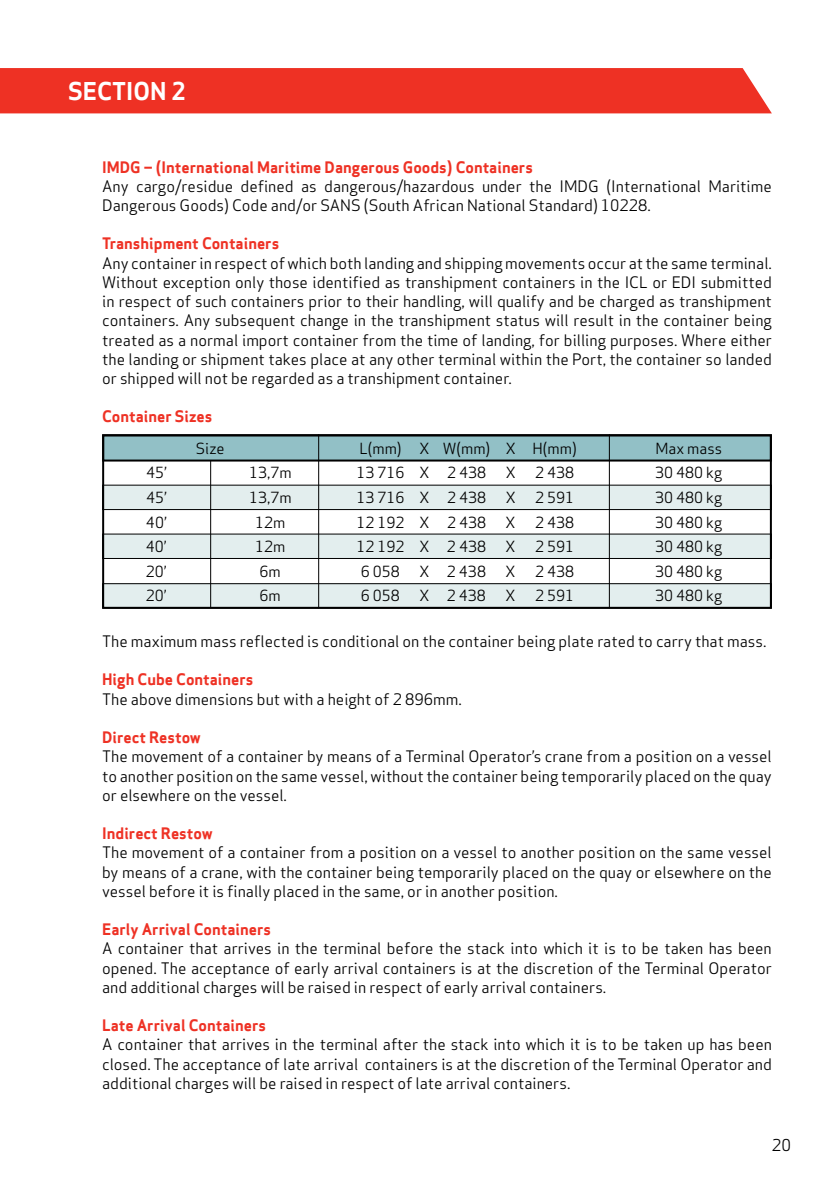
<style>
.page{position:relative;width:840px;height:1191px;background:#fff}
.page>*{position:absolute;margin:0;border:0;box-sizing:border-box;transform-origin:0 0}
.t1{font:24px "Apex Sans Bold T";color:#fff}
.t2{font:16px "Apex Sans Book T";color:#000}
.t3{font:15.6px/19.2px "Apex Sans Book T";color:#000;text-align:justify}
.t4{font:15.6px "Apex Sans Bold T";color:#ee3124}
.t5{font:15px "Apex Sans Book T";color:#000}
</style>
<div class="page">
<div style="left:0;top:68px;width:771px;height:45px;background:#ee3124"></div>
<div style="left:103px;top:485px;width:668px;height:24px;background:#e3eeee"></div>
<div style="left:102px;top:484px;width:669px;height:26px;border:1px solid #000"></div>
<div style="left:103px;top:534px;width:668px;height:24px;background:#e3eeee"></div>
<div style="left:102px;top:533px;width:669px;height:26px;border:1px solid #000"></div>
<div style="left:103px;top:583px;width:668px;height:25px;background:#e3eeee"></div>
<div style="left:102px;top:583px;width:669px;height:25px;border:1px solid #000"></div>
<div style="left:103px;top:435px;width:667px;height:25px;background:#92c0c6"></div>
<div style="left:102px;top:434px;width:669px;height:27px;border:2px solid #000"></div>
<div style="left:102px;top:434px;width:669px;height:175px;border:2px solid #000"></div>
<hr style="left:318px;top:434px;width:1px;height:174px;background:#000">
<hr style="left:210px;top:461px;width:1px;height:147px;background:#000">
<hr style="left:608px;top:434px;width:1px;height:174px;background:#000">
<h1 class="t1" style="left:68px;top:75px;width:119px">SECTION 2</h1>
<p class="t4" style="left:102px;top:157px;width:432px">IMDG – (International Maritime Dangerous Goods) Containers</p>
<p class="t3" style="left:102px;top:176px;width:670px">Any cargo/residue defined as dangerous/hazardous under the IMDG (International Maritime<br>Dangerous Goods) Code and/or SANS (South African National Standard) 10228.</p>
<p class="t4" style="left:102px;top:233px;width:178px">Transhipment Containers</p>
<p class="t3" style="left:102px;top:253px;width:671px">Any container in respect of which both landing and shipping movements occur at the same terminal.<br>Without exception only those identified as transhipment containers in the ICL or EDI submitted in respect of such containers prior to their handling, will qualify and be charged as transhipment containers. Any subsequent change in the transhipment status will result in the container being treated as a normal import container from the time of landing, for billing purposes. Where either the landing or shipment takes place at any other terminal within the Port, the container so landed or shipped will not be regarded as a transhipment container.</p>
<p class="t4" style="left:102px;top:406px;width:112px">Container Sizes</p>
<p class="t5" style="left:196px;top:438px;width:30px">Size</p>
<p class="t5" style="left:359px;top:438px;width:219px">L(mm) X W(mm) X H(mm)</p>
<p class="t5" style="left:655px;top:438px;width:68px">Max mass</p>
<p class="t5" style="left:146px;top:463px;width:22px">45’</p>
<p class="t5" style="left:249px;top:463px;width:44px">13,7m</p>
<p class="t5" style="left:356px;top:463px;width:131px">13 716 X 2 438</p>
<p class="t5" style="left:505px;top:463px;width:11px">X</p>
<p class="t5" style="left:535px;top:463px;width:40px">2 438</p>
<p class="t5" style="left:655px;top:463px;width:69px">30 480 kg</p>
<p class="t5" style="left:146px;top:488px;width:22px">45’</p>
<p class="t5" style="left:249px;top:488px;width:44px">13,7m</p>
<p class="t5" style="left:356px;top:488px;width:131px">13 716 X 2 438</p>
<p class="t5" style="left:505px;top:488px;width:11px">X</p>
<p class="t5" style="left:535px;top:488px;width:40px">2 591</p>
<p class="t5" style="left:655px;top:488px;width:69px">30 480 kg</p>
<p class="t5" style="left:146px;top:512px;width:22px">40’</p>
<p class="t5" style="left:255px;top:512px;width:32px">12m</p>
<p class="t5" style="left:356px;top:512px;width:131px">12 192 X 2 438</p>
<p class="t5" style="left:505px;top:512px;width:11px">X</p>
<p class="t5" style="left:535px;top:512px;width:40px">2 438</p>
<p class="t5" style="left:654px;top:512px;width:69px">30 480 kg</p>
<p class="t5" style="left:146px;top:537px;width:22px">40’</p>
<p class="t5" style="left:255px;top:537px;width:32px">12m</p>
<p class="t5" style="left:356px;top:537px;width:131px">12 192 X 2 438</p>
<p class="t5" style="left:505px;top:537px;width:11px">X</p>
<p class="t5" style="left:534px;top:537px;width:40px">2 591</p>
<p class="t5" style="left:654px;top:537px;width:69px">30 480 kg</p>
<p class="t5" style="left:146px;top:561px;width:22px">20’</p>
<p class="t5" style="left:259px;top:561px;width:23px">6m</p>
<p class="t5" style="left:360px;top:561px;width:40px">6 058</p>
<p class="t5" style="left:419px;top:561px;width:68px">X 2 438</p>
<p class="t5" style="left:505px;top:561px;width:11px">X</p>
<p class="t5" style="left:534px;top:561px;width:40px">2 438</p>
<p class="t5" style="left:654px;top:561px;width:69px">30 480 kg</p>
<p class="t5" style="left:146px;top:586px;width:22px">20’</p>
<p class="t5" style="left:259px;top:586px;width:23px">6m</p>
<p class="t5" style="left:360px;top:586px;width:40px">6 058</p>
<p class="t5" style="left:419px;top:586px;width:68px">X 2 438</p>
<p class="t5" style="left:505px;top:586px;width:11px">X</p>
<p class="t5" style="left:534px;top:586px;width:40px">2 591</p>
<p class="t5" style="left:654px;top:586px;width:69px">30 480 kg</p>
<p class="t3" style="left:102px;top:631px;width:665px">The maximum mass reflected is conditional on the container being plate rated to carry that mass.</p>
<p class="t4" style="left:102px;top:669px;width:153px">High Cube Containers</p>
<p class="t3" style="left:102px;top:689px;width:361px">The above dimensions but with a height of 2 896mm.</p>
<p class="t4" style="left:102px;top:727px;width:100px">Direct Restow</p>
<p class="t3" style="left:102px;top:747px;width:670px">The movement of a container by means of a Terminal Operator’s crane from a position on a vessel to another position on the same vessel, without the container being temporarily placed on the quay or elsewhere on the vessel.</p>
<p class="t4" style="left:102px;top:823px;width:112px">Indirect Restow</p>
<p class="t3" style="left:102px;top:843px;width:670px">The movement of a container from a position on a vessel to another position on the same vessel by means of a crane, with the container being temporarily placed on the quay or elsewhere on the vessel before it is finally placed in the same, or in another position.</p>
<p class="t4" style="left:102px;top:919px;width:170px">Early Arrival Containers</p>
<p class="t3" style="left:102px;top:939px;width:670px">A container that arrives in the terminal before the stack into which it is to be taken has been opened. The acceptance of early arrival containers is at the discretion of the Terminal Operator and additional charges will be raised in respect of early arrival containers.</p>
<p class="t4" style="left:102px;top:1015px;width:165px">Late Arrival Containers</p>
<p class="t3" style="left:102px;top:1035px;width:671px">A container that arrives in the terminal after the stack into which it is to be taken up has been closed. The acceptance of late arrival containers is at the discretion of the Terminal Operator and additional charges will be raised in respect of late arrival containers.</p>
<p class="t2" style="left:771px;top:1135px;width:21px">20</p>
</div>
